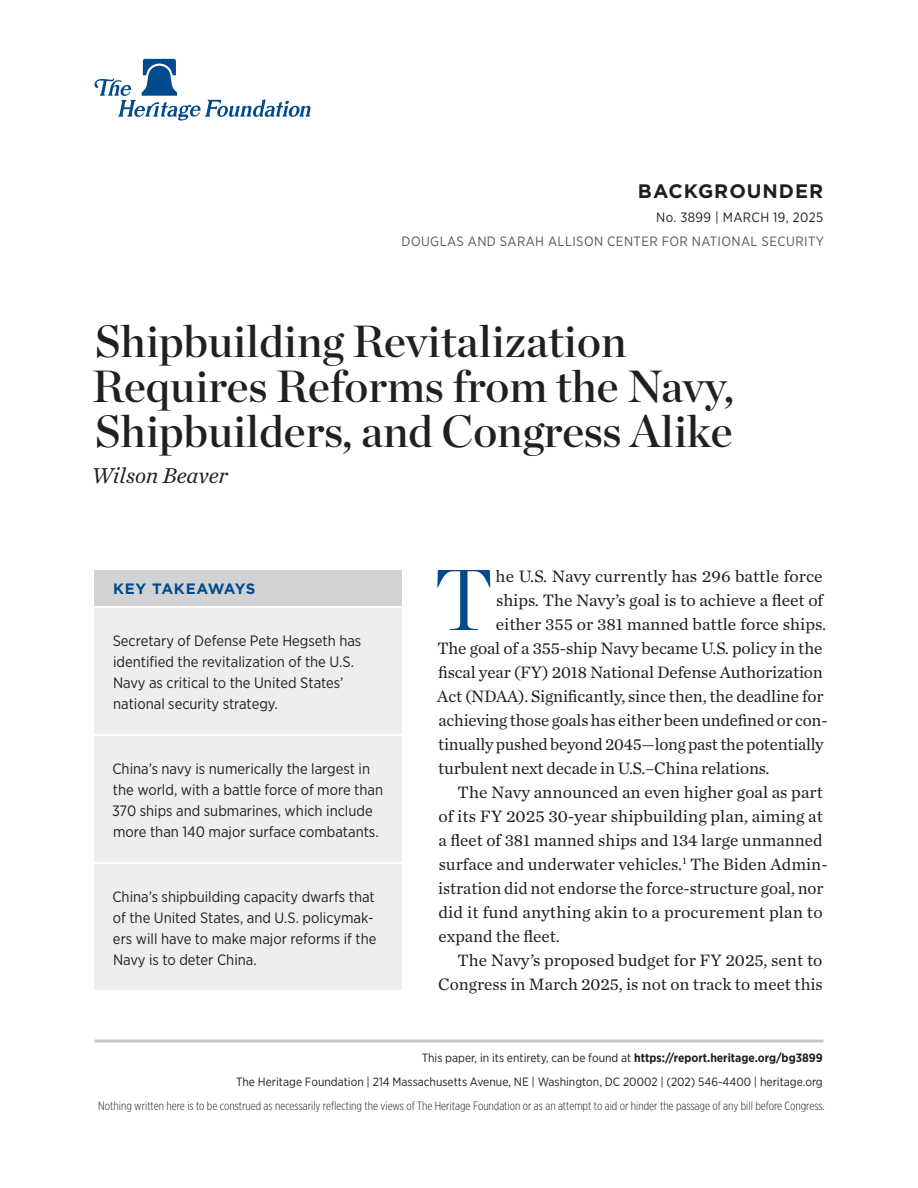
<style>
.page{position:relative;width:918px;height:1188px;background:#fff}
.page>*{position:absolute;margin:0;border:0;box-sizing:border-box;transform-origin:0 0}
.Body_Text___DROP_CAP{font:300 86.1px "Chronicle Display";color:#004a8d}
.Paper_Title{font:45px/45px "Chronicle Display Semi";color:#231f20}
.Byline{font:italic 22.5px "Chronicle Text G1";color:#231f20}
.t1{font:700 19.5px "Gotham";letter-spacing:.05em;color:#231f20}
.Body_Text___DROP_CAP-2{font:17.25px "Chronicle Text G1";letter-spacing:-.01em;color:#231f20}
.Body_Text{font:17.25px/24px "Chronicle Text G1";color:#231f20}
.Key_Takeaways{font:15px/21px "Gotham Narrow";color:#231f20}
.Key_Takeaways___HEADER{font:700 15px "Gotham";letter-spacing:.03em;color:#004a8d}
.t2{font:13.5px "Gotham Narrow";letter-spacing:.03em;color:#57585a}
.t3{font:13.5px "Gotham Narrow";letter-spacing:.03em;color:#231f20}
.t4{font:12px/24px "Gotham Narrow";color:#231f20;text-align:right}
.t5{font:300 12px "Gotham X Narrow";color:#231f20}
.s1{font-weight:700}
</style>
<div class="page">
<hr style="left:94px;top:1040px;width:730px;height:2px;background:#c7c8ca">
<svg style="left:94px;top:59px;width:216px;height:62px"></svg>
<div style="left:94px;top:608px;width:308px;height:126px;background:#eeeeef"></div>
<div style="left:94px;top:570px;width:308px;height:36px;background:#d1d2d4"></div>
<div style="left:94px;top:736px;width:308px;height:126px;background:#eeeeef"></div>
<div style="left:94px;top:864px;width:308px;height:126px;background:#eeeeef"></div>
<h3 class="t1" style="left:638px;top:178px;width:187px">BACKGROUNDER</h3>
<p class="t3" style="left:656px;top:209px;width:169px">No. 3899 | March 19, 2025</p>
<p class="t2" style="left:402px;top:233px;width:116px">DOUGLAS AND SARAH</p>
<p class="t2" style="left:548px;top:233px;width:277px">ALLISON CENTER FOR NATIONAL SECURITY</p>
<p class="Paper_Title" style="left:92px;top:316px;width:644px">Shipbuilding Revitalization<br>Requires Reforms from the Navy,<br>Shipbuilders, and Congress Alike</p>
<p class="Byline" style="left:91px;top:458px;width:138px">Wilson Beaver</p>
<p class="Key_Takeaways___HEADER" style="left:113px;top:579px;width:144px">KEY TAKEAWAYS</p>
<p class="Key_Takeaways" style="left:113px;top:630px;width:250px">Secretary of Defense Pete H egseth has identified the revitalization of the U.S.<br>Navy as critical to the United States’ national security strategy.</p>
<p class="Key_Takeaways" style="left:112px;top:758px;width:273px">China’s navy is numerically the largest in the world, with a battle force of more than 370 ships and submarines, which include more than 140 major surface combatants.</p>
<p class="Key_Takeaways" style="left:112px;top:886px;width:266px">China’s shipbuilding capacity dwarfs that of the United States, and U.S. policymak&shy;ers will have to make major reforms if the Navy is to deter China.</p>
<p class="Body_Text___DROP_CAP" style="left:434px;top:534px;width:60px">T</p>
<p class="Body_Text___DROP_CAP-2" style="left:496px;top:563px;width:329px">he U.S. Navy currently has 296 battle force</p>
<p class="Body_Text___DROP_CAP-2" style="left:496px;top:587px;width:329px">ships. The Navy’s goal is to achieve a fleet of</p>
<p class="Body_Text___DROP_CAP-2" style="left:496px;top:611px;width:332px">either 355 or 381 manned battle force ships.</p>
<p class="Body_Text___DROP_CAP-2" style="left:437px;top:635px;width:387px">The goal of a 355-ship Navy became U.S. policy in the</p>
<p class="Body_Text___DROP_CAP-2" style="left:438px;top:659px;width:386px">fiscal year (FY) 2018 National Defense Authorization</p>
<p class="Body_Text___DROP_CAP-2" style="left:437px;top:683px;width:388px">Act (NDAA). Significantly, since then, the deadline for</p>
<p class="Body_Text___DROP_CAP-2" style="left:439px;top:707px;width:391px">achieving those goals has either been undefined or con-</p>
<p class="Body_Text___DROP_CAP-2" style="left:438px;top:731px;width:387px">tinually pushed beyond 2045—long past the potentially</p>
<p class="Body_Text___DROP_CAP-2" style="left:438px;top:755px;width:333px">turbulent next decade in U.S.–China relations.</p>
<p class="Body_Text" style="left:438px;top:779px;width:391px;text-indent:19px">The Navy announced an even higher goal as part of its FY 2025 30-year shipbuilding plan, aiming at a fleet of 381 manned ships and 134 large unmanned surface and underwater vehicles.<sup>1</sup> The Biden Admin&shy;istration did not endorse the force-structure goal, nor did it fund anything akin to a procurement plan to expand the fleet.</p>
<p class="Body_Text" style="left:438px;top:947px;width:386px;text-align:right">The Navy’s proposed budget for FY 2025, sent to<br>Congress in March 2025, is not on track to meet this</p>
<p class="t4" style="left:236px;top:1046px;width:588px">This paper, in its entirety, can be found at <span class="s1">https://report.heritage.org/bg3899<br></span>The Heritage Foundation | 214 Massachusetts Avenue, NE | Washington, DC 20002 | (202) 546-4400 | heritage.org</p>
<p class="t5" style="left:98px;top:1099px;width:728px">Nothing written here is to be construed as necessarily reflecting the views of The Heritage Foundation or as an attempt to aid or hinder the passage of any bill before Congress.</p>
</div>
